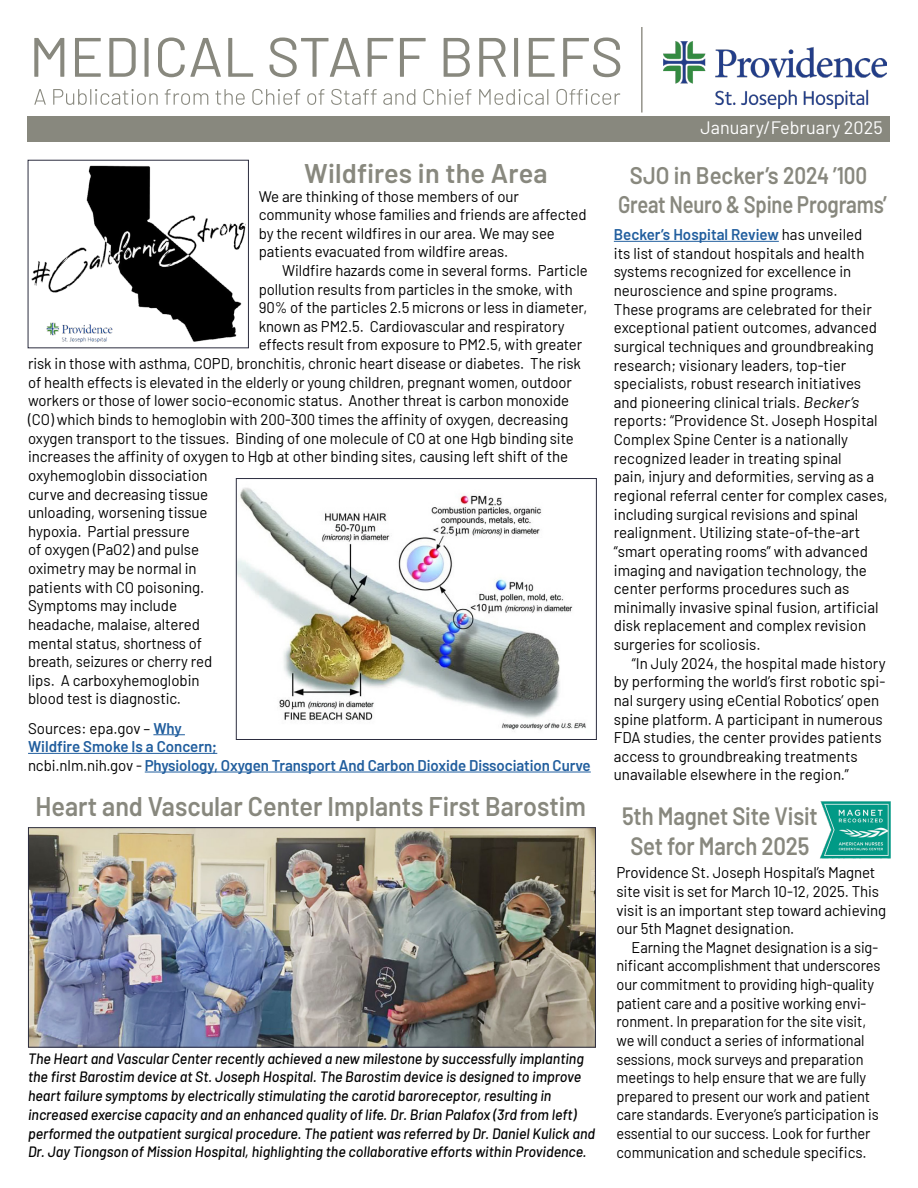
<style>
.page{position:relative;width:918px;height:1188px;background:#fff}
.page>*{position:absolute;margin:0;border:0;box-sizing:border-box;transform-origin:0 0}
.t1{font:600 27px "Barlow";color:#88887e;scale:.93 1}
.t2{font:600 27px "Barlow";color:#88887e}
.t3{font:600 25.05px/30px "Barlow";letter-spacing:-.005em;color:#88887e;text-align:center;scale:.88 1}
.t4{font:600 24px/28.8px "Barlow";letter-spacing:-.01em;color:#88887e;text-align:center;scale:.92 1}
.t5{font:18px "Barlow";color:#fff}
.t6{font:15.6px/18.6px "Barlow";letter-spacing:-.005em;color:#000}
.t7{font:15.6px "Barlow";letter-spacing:-.005em;color:#000;scale:.96 1}
.t8{font:15.6px/18.6px "Barlow";letter-spacing:-.005em;color:#000;scale:.94 1}
.t9{font:600 15.6px/18.6px "Barlow";letter-spacing:-.005em;color:#215e9e}
.t10{font:15.6px "Barlow";letter-spacing:-.005em;color:#000;scale:.95 1}
.t11{font:15.3px/18.6px "Barlow";letter-spacing:-.005em;color:#000}
.t12{font:italic 500 15px/18.8px "Barlow";color:#000;scale:.95 1}
.s1{font-size:15.6px}
.s2{font-weight:400;color:#000}
.s3{font-weight:600;color:#215e9e}
.s4{font-style:italic}
</style>
<div class="page">
<div style="left:28px;top:117px;width:862px;height:25px;background:#88887e"></div>
<img style="left:664px;top:41px;width:223px;height:68px">
<svg style="left:34px;top:37px;width:586px;height:40px"></svg>
<svg style="left:34px;top:89px;width:586px;height:16px"></svg>
<hr style="left:641px;top:27px;width:2px;height:86px;background:#929188">
<img style="left:31px;top:165px;width:215px;height:178px">
<div style="left:28px;top:160px;width:221px;height:188px;border:1px solid #2c2d3f"></div>
<img style="left:30px;top:829px;width:564px;height:217px">
<div style="left:28px;top:827px;width:568px;height:221px;border:1px solid #2c2d3f"></div>
<hr style="left:153px;top:734px;width:32px;height:1px;background:#215e9e">
<hr style="left:28px;top:753px;width:189px;height:1px;background:#215e9e">
<hr style="left:145px;top:772px;width:446px;height:1px;background:#215e9e">
<hr style="left:614px;top:241px;width:165px;height:1px;background:#215e9e">
<img style="left:820px;top:801px;width:71px;height:58px">
<img style="left:238px;top:487px;width:348px;height:243px">
<div style="left:236px;top:478px;width:361px;height:262px;border:1px solid #2c2d3f"></div>
<h1 class="t2" style="left:304px;top:154px;width:245px">Wildfires in the Area</h1>
<p class="t11" style="left:259px;top:186px;width:330px">We are thinking of those members of our community whose families and friends are affected by the recent wildfires in our area. <span class="s1">We may see</span></p>
<p class="t7" style="left:259px;top:240px;width:261px">patients evacuated from wildfire areas.</p>
<p class="t7" style="left:282px;top:259px;width:320px">Wildfire hazards come in several forms. Particle</p>
<p class="t7" style="left:259px;top:278px;width:329px">pollution results from particles in the smoke, with</p>
<p class="t7" style="left:259px;top:296px;width:344px">90% of the particles 2.5 microns or less in diameter,</p>
<p class="t7" style="left:259px;top:315px;width:320px">known as PM2.5. Cardiovascular and respiratory</p>
<p class="t7" style="left:259px;top:334px;width:339px">effects result from exposure to PM2.5, with greater</p>
<p class="t7" style="left:28px;top:352px;width:577px">risk in those with asthma, COPD, bronchitis, chronic heart disease or diabetes. The risk</p>
<p class="t7" style="left:28px;top:371px;width:568px">of health effects is elevated in the elderly or young children, pregnant women, outdoor</p>
<p class="t7" style="left:28px;top:389px;width:565px">workers or those of lower socio-economic status. Another threat is carbon monoxide</p>
<p class="t7" style="left:28px;top:408px;width:564px">(CO) which binds to hemoglobin with 200-300 times the affinity of oxygen, decreasing</p>
<p class="t7" style="left:28px;top:427px;width:570px">oxygen transport to the tissues. Binding of one molecule of CO at one Hgb binding site</p>
<p class="t6" style="left:28px;top:446px;width:541px">increases the affinity of oxygen to Hgb at other binding sites, causing left shift of the</p>
<p class="t6" style="left:28px;top:465px;width:181px">oxyhemoglobin dissociation</p>
<p class="t6" style="left:28px;top:483px;width:182px">curve and decreasing tissue</p>
<p class="t6" style="left:28px;top:502px;width:181px">unloading, worsening tissue</p>
<p class="t6" style="left:28px;top:521px;width:163px">hypoxia. Partial pressure</p>
<p class="t6" style="left:28px;top:539px;width:172px">of oxygen (PaO2) and pulse</p>
<p class="t6" style="left:28px;top:558px;width:170px">oximetry may be normal in</p>
<p class="t6" style="left:28px;top:577px;width:178px">patients with CO poisoning.</p>
<p class="t6" style="left:28px;top:595px;width:151px">Symptoms may include</p>
<p class="t6" style="left:28px;top:614px;width:173px">headache, malaise, altered</p>
<p class="t6" style="left:28px;top:632px;width:175px">mental status, shortness of</p>
<p class="t10" style="left:28px;top:650px;width:195px">breath, seizures or cherry red</p>
<p class="t6" style="left:28px;top:670px;width:173px">lips. A carboxyhemoglobin</p>
<p class="t6" style="left:28px;top:688px;width:155px">blood test is diagnostic.</p>
<p class="t9" style="left:28px;top:717px;width:564px"><span class="s2">Sources: epa.gov –</span> Why<br>Wildfire Smoke Is a Concern;<br><span class="s2">ncbi.nlm.nih.gov -</span> Physiology, Oxygen Transport And Carbon Dioxide Dissociation Curve</p>
<h1 class="t1" style="left:36px;top:787px;width:593px">Heart and Vascular Center Implants First Barostim</h1>
<p class="t12" style="left:28px;top:1048px;width:598px">The Heart and Vascular Center recently achieved a new milestone by successfully implanting the first Barostim device at St. Joseph Hospital. The Barostim device is designed to improve heart failure symptoms by electrically stimulating the carotid baroreceptor, resulting in increased exercise capacity and an enhanced quality of life. Dr. Brian Palafox (3rd from left) performed the outpatient surgical procedure. The patient was referred by Dr. Daniel Kulick and Dr. Jay Tiongson of Mission Hospital, highlighting the collaborative efforts within Providence.</p>
<p class="t5" style="left:701px;top:115px;width:184px">January/February 2025</p>
<h3 class="t4" style="left:618px;top:159px;width:294px">SJO in Becker’s 2024 ’100<br>Great Neuro &amp; Spine Programs’</h3>
<p class="t6" style="left:614px;top:224px;width:276px"><span class="s3">Becker’s Hospital Review</span> has unveiled<br>its list of standout hospitals and health systems recognized for excellence in neuroscience and spine programs.<br>These programs are celebrated for their exceptional patient outcomes, advanced surgical techniques and groundbreaking research; visionary leaders, top-tier specialists, robust research initiatives and pioneering clinical trials. <span class="s4">Becker’s </span>reports: “Providence St. Joseph Hospital Complex Spine Center is a nationally recognized leader in treating spinal<br>pain, injury and deformities, serving as a regional referral center for complex cases, including surgical revisions and spinal realignment. Utilizing state-of-the-art “smart operating rooms” with advanced imaging and navigation technology, the center performs procedures such as minimally invasive spinal fusion, artificial disk replacement and complex revision surgeries for scoliosis.</p>
<p class="t6" style="left:614px;top:653px;width:273px;text-indent:18px">“In July 2024, the hospital made history by performing the world’s first robotic spi&shy;nal surgery using eCential Robotics’ open spine platform. A participant in numerous FDA studies, the center provides patients access to groundbreaking treatments unavailable elsewhere in the region.”</p>
<h2 class="t3" style="left:622px;top:799px;width:224px">5th Magnet Site Visit<br>Set for March 2025</h2>
<p class="t6" style="left:616px;top:862px;width:271px">Providence St. Joseph Hospital’s Magnet site visit is set for March 10-12, 2025. This visit is an important step toward achieving our 5th Magnet designation.</p>
<p class="t8" style="left:616px;top:937px;width:282px;text-indent:15px">Earning the Magnet designation is a sig&shy;nificant accomplishment that underscores our commitment to providing high-quality patient care and a positive working envi&shy;ronment. In preparation for the site visit, we will conduct a series of informational sessions, mock surveys and preparation meetings to help ensure that we are fully prepared to present our work and patient care standards. Everyone’s participation is essential to our success. Look for further communication and schedule specifics.</p>
</div>
